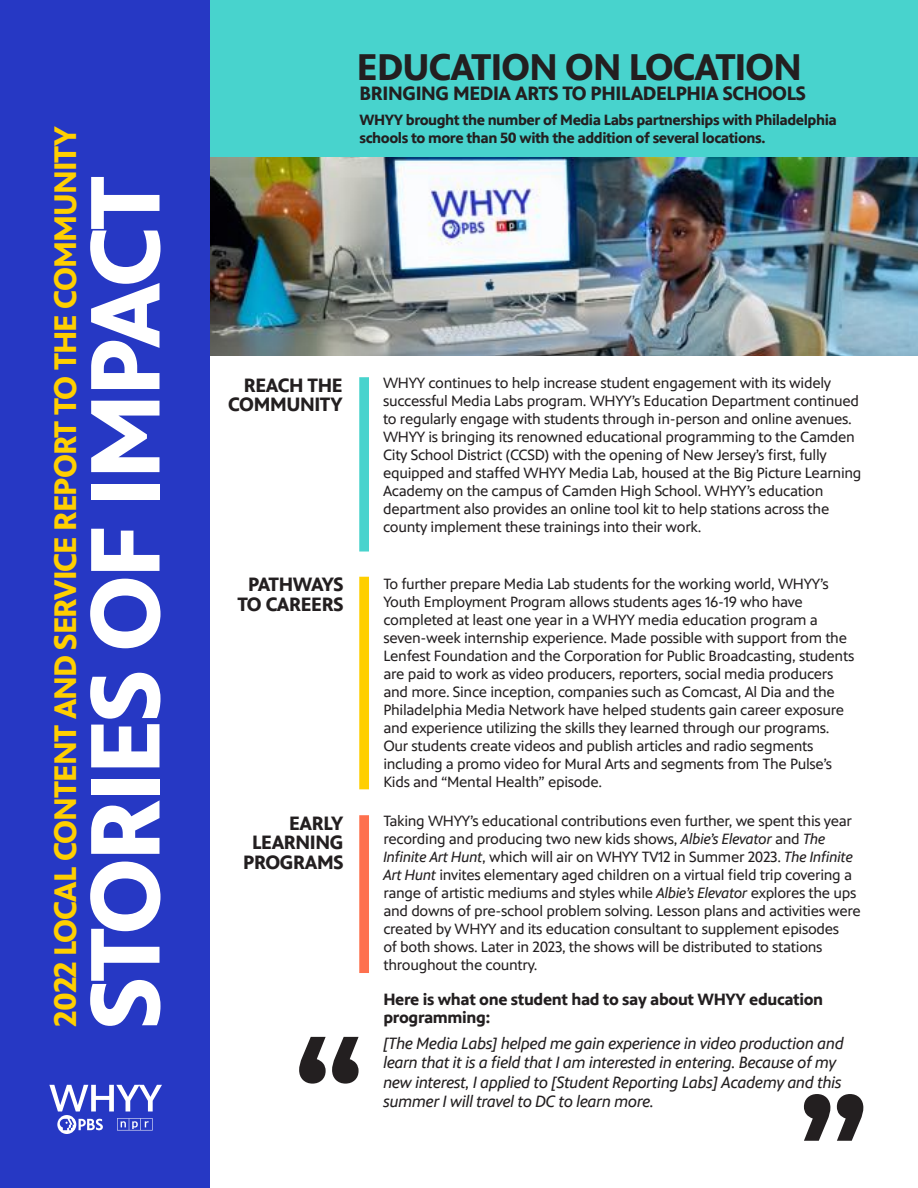
<style>
.page{position:relative;width:918px;height:1188px;background:#fff}
.page>*{position:absolute;margin:0;border:0;box-sizing:border-box;transform-origin:0 0}
.t1{font:700 147px "PBS Sans";color:#231f20}
.t2{font:700 100.5px "PBS Sans";letter-spacing:-.03em;color:#fff}
.t3{font:700 37.5px "PBS Sans";letter-spacing:-.02em;color:#231f20}
.t4{font:700 31.5px "PBS Sans";letter-spacing:-.03em;color:#ffcf00}
.t5{font:700 19.5px/19.5px "PBS Sans";letter-spacing:-.02em;color:#231f20;text-align:right}
.t6{font:italic 16.5px/19.5px "PBS Sans";letter-spacing:-.02em;color:#231f20}
.t7{font:700 16.5px/18px "PBS Sans";letter-spacing:-.02em;color:#231f20}
.t8{font:15px/18px "PBS Sans";letter-spacing:-.02em;color:#231f20}
.t9{font:700 15px/18px "PBS Sans";letter-spacing:-.03em;color:#231f20}
.s1{font-style:italic}
</style>
<div class="page">
<div style="left:205px;top:0;width:713px;height:168px;background:#48d3cd"></div>
<img style="left:210px;top:158px;width:708px;height:197px">
<div style="left:0;top:0;width:210px;height:1188px;background:#2638c4"></div>
<div style="left:359px;top:377px;width:10px;height:175px;background:#48d3cd"></div>
<div style="left:359px;top:577px;width:10px;height:212px;background:#ffcf00"></div>
<div style="left:359px;top:815px;width:10px;height:158px;background:#fe704e"></div>
<svg style="left:49px;top:1085px;width:113px;height:26px"></svg>
<svg style="left:57px;top:1115px;width:19px;height:19px"></svg>
<svg style="left:60px;top:1119px;width:43px;height:11px"></svg>
<svg style="left:117px;top:1118px;width:36px;height:12px"></svg>
<h3 class="t4" style="left:45px;top:1027px;width:902px;rotate:-90deg">2022 LOCAL CONTENT AND SERVICE REPORT TO THE COMMUNITY</h3>
<h2 class="t2" style="left:61px;top:1029px;width:855px;rotate:-90deg">STORIES OF IMPACT</h2>
<h3 class="t3" style="left:357px;top:43px;width:446px">EDUCATION ON LOCATION</h3>
<h3 class="t5" style="left:360px;top:83px;width:448px">BRINGING MEDIA ARTS TO PHILADELPHIA SCHOOLS</h3>
<p class="t9" style="left:360px;top:110px;width:479px">WHYY brought the number of Media Labs partnerships with Philadelphia schools to more than 50 with the addition of several locations.</p>
<h3 class="t5" style="left:228px;top:375px;width:116px">REACH THE<br>COMMUNITY</h3>
<p class="t8" style="left:383px;top:374px;width:480px">WHYY continues to help increase student engagement with its widely successful Media Labs program. WHYY’s Education Department continued to regularly engage with students through in-person and online avenues.<br>WHYY is bringing its renowned educational programming to the Camden City School District (CCSD) with the opening of New Jersey’s first, fully equipped and staffed WHYY Media Lab, housed at the Big Picture Learning Academy on the campus of Camden High School. WHYY’s education department also provides an online tool kit to help stations across the county implement these trainings into their work.</p>
<h3 class="t5" style="left:238px;top:574px;width:107px;text-align:center">PATHWAYS<br>TO CAREERS</h3>
<p class="t8" style="left:383px;top:575px;width:472px">To further prepare Media Lab students for the working world, WHYY’s Youth Employment Program allows students ages 16-19 who have completed at least one year in a WHYY media education program a seven-week internship experience. Made possible with support from the Lenfest Foundation and the Corporation for Public Broadcasting, students are paid to work as video producers, reporters, social media producers and more. Since inception, companies such as Comcast, Al Dia and the Philadelphia Media Network have helped students gain career exposure and experience utilizing the skills they learned through our programs.<br>Our students create videos and publish articles and radio segments including a promo video for Mural Arts and segments from The Pulse’s Kids and “Mental Health” episode.</p>
<h3 class="t5" style="left:243px;top:813px;width:102px">EARLY<br>LEARNING<br>PROGRAMS</h3>
<p class="t8" style="left:383px;top:812px;width:479px">Taking WHYY’s educational contributions even further, we spent this year recording and producing two new kids shows, <span class="s1">Albie’s Elevator</span> and <span class="s1">The Infinite Art Hunt</span>, which will air on WHYY TV12 in Summer 2023. <span class="s1">The Infinite Art Hunt</span> invites elementary aged children on a virtual field trip covering a range of artistic mediums and styles while <span class="s1">Albie’s Elevator</span> explores the ups and downs of pre-school problem solving. Lesson plans and activities were created by WHYY and its education consultant to supplement episodes<br>of both shows. Later in 2023, the shows will be distributed to stations throughout the country.</p>
<h1 class="t1" style="left:293px;top:992px;width:74px">“</h1>
<p class="t7" style="left:383px;top:990px;width:441px">Here is what one student had to say about WHYY education programming:</p>
<p class="t6" style="left:383px;top:1033px;width:462px">[The Media Labs] helped me gain experience in video production and learn that it is a field that I am interested in entering. Because of my new interest, I applied to [Student Reporting Labs] Academy and this</p>
<p class="t6" style="left:383px;top:1091px;width:272px">summer I will travel to DC to learn more.</p>
<h1 class="t1" style="left:870px;top:1185px;width:74px;rotate:-180deg">“</h1>
</div>
